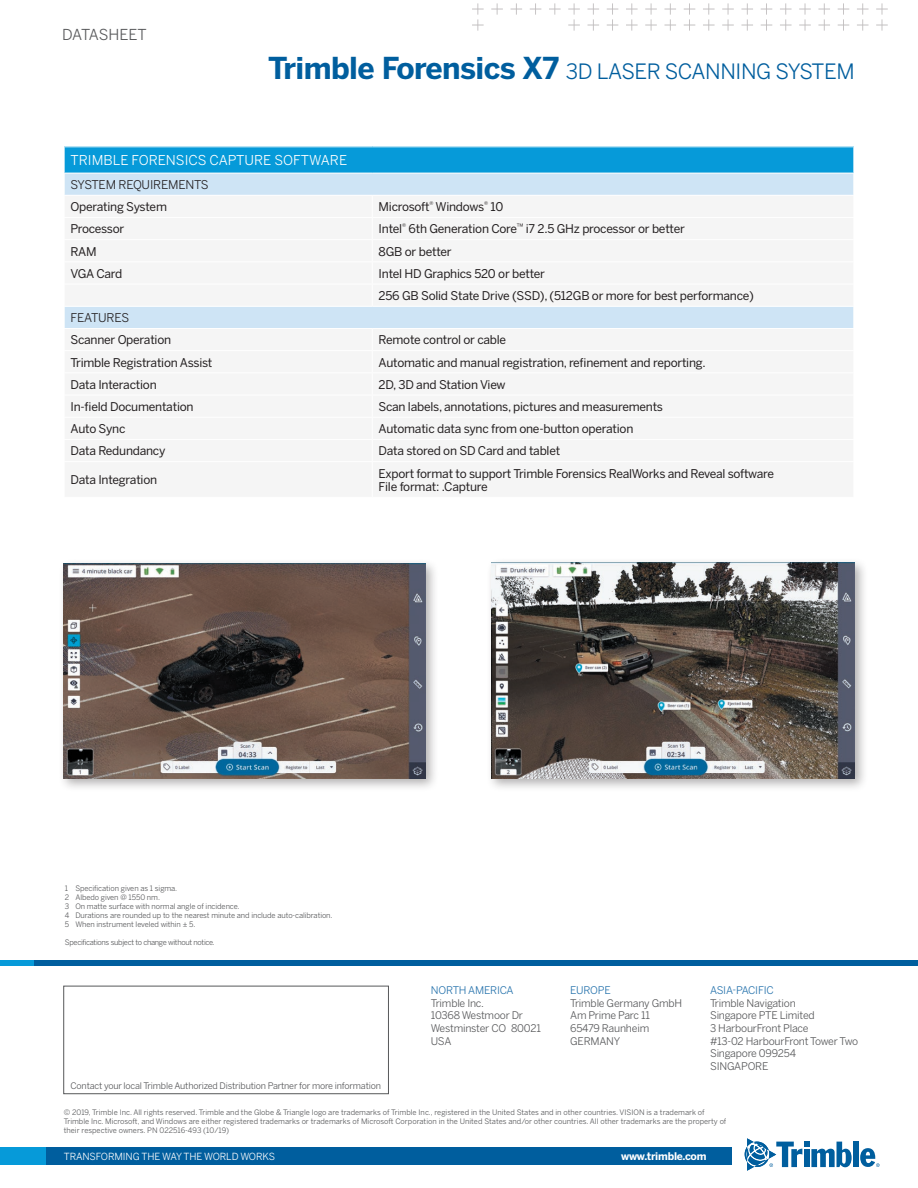
<style>
.page{position:relative;width:918px;height:1188px;background:#fff}
.page>*{position:absolute;margin:0;border:0;box-sizing:border-box;transform-origin:0 0}
.t1{font:21px "Benton Sans";letter-spacing:-.02em;color:#005e9e}
.t2{font:15px "Benton Sans";letter-spacing:-.01em;color:#57585a}
.t3{font:13.5px "Benton Sans";color:#fff}
.t4{font:12px/22.2px "Benton Sans";letter-spacing:-.02em;color:#231f20}
.t5{font:12px "Benton Sans";letter-spacing:-.015em;color:#231f20}
.t6{font:10.5px/12.6px "Benton Sans";letter-spacing:-.02em;color:#57585a}
.t7{font:10.5px "Benton Sans";letter-spacing:-.02em;color:#2572ac}
.t8{font:700 10.5px "Benton Sans";letter-spacing:-.02em;color:#fff}
.t9{font:9.75px "Benton Sans";letter-spacing:-.01em;color:#fff}
.t10{font:9px "Benton Sans";letter-spacing:-.02em;color:#57585a}
.t11{font:7.5px/9px "Benton Sans";letter-spacing:-.01em;color:#57585a}
.t12{font:7.5px "Benton Sans";letter-spacing:-.04em;color:#57585a}
.s1{font-weight:700;font-size:30px}
</style>
<div class="page">
<svg style="left:472px;top:3px;width:416px;height:28px"></svg>
<div style="left:64px;top:147px;width:790px;height:26px;background:#069ad9"></div>
<div style="left:65px;top:174px;width:788px;height:21px;background:#cee4f5"></div>
<div style="left:65px;top:307px;width:788px;height:21px;background:#cee4f5"></div>
<svg style="left:64px;top:147px;width:1px;height:181px"></svg>
<svg style="left:853px;top:147px;width:1px;height:181px"></svg>
<hr style="left:64px;top:173px;width:308px;height:1px;background:#fff">
<hr style="left:372px;top:173px;width:482px;height:1px;background:#fff">
<hr style="left:64px;top:195px;width:308px;height:1px;background:#fff">
<hr style="left:372px;top:195px;width:482px;height:1px;background:#fff">
<hr style="left:64px;top:306px;width:308px;height:1px;background:#fff">
<hr style="left:372px;top:306px;width:482px;height:1px;background:#fff">
<div style="left:59px;top:558px;width:380px;height:234px;background:#231f20;opacity:.35"></div>
<img style="left:64px;top:563px;width:361px;height:215px">
<div style="left:487px;top:558px;width:381px;height:234px;background:#231f20;opacity:.35"></div>
<img style="left:492px;top:563px;width:362px;height:215px">
<div style="left:64px;top:986px;width:325px;height:108px;border:1px solid #57585a"></div>
<div style="left:853px;top:1142px;width:6px;height:25px;background:#005e9e"></div>
<svg style="left:745px;top:1138px;width:107px;height:33px"></svg>
<svg style="left:860px;top:1148px;width:20px;height:19px"></svg>
<div style="left:0;top:1148px;width:732px;height:17px;background:#069ad9"></div>
<div style="left:47px;top:1148px;width:685px;height:17px;background:#005e9e"></div>
<div style="left:0;top:960px;width:58px;height:6px;background:#069ad9"></div>
<div style="left:34px;top:960px;width:884px;height:6px;background:#005e9e"></div>
<p class="t2" style="left:62px;top:24px;width:86px">DATASHEET</p>
<h1 class="t1" style="left:268px;top:57px;width:588px"><span class="s1">Trimble Forensics X7</span> 3D LASER SCANNING SYSTEM</h1>
<p class="t3" style="left:71px;top:150px;width:278px">TRIMBLE FORENSICS CAPTURE SOFTWARE</p>
<p class="t5" style="left:71px;top:176px;width:140px">SYSTEM REQUIREMENTS</p>
<p class="t4" style="left:71px;top:195px;width:98px">Operating System</p>
<p class="t4" style="left:379px;top:195px;width:126px">Microsoft<sup>®</sup> Windows<sup>®</sup> 10</p>
<p class="t4" style="left:71px;top:217px;width:55px">Processor</p>
<p class="t4" style="left:379px;top:217px;width:308px">Intel<sup>®</sup> 6th Generation Core<sup>™</sup> i7 2.5 GHz processor or better</p>
<p class="t4" style="left:71px;top:239px;width:28px">RAM</p>
<p class="t4" style="left:379px;top:239px;width:75px">8GB or better</p>
<p class="t4" style="left:71px;top:262px;width:53px">VGA Card</p>
<p class="t4" style="left:379px;top:262px;width:377px">Intel HD Graphics 520 or better<br>256 GB Solid State Drive (SSD), (512GB or more for best performance)</p>
<p class="t5" style="left:71px;top:309px;width:60px">FEATURES</p>
<p class="t4" style="left:71px;top:328px;width:102px">Scanner Operation</p>
<p class="t4" style="left:379px;top:328px;width:129px">Remote control or cable</p>
<p class="t4" style="left:71px;top:350px;width:143px">Trimble Registration Assist</p>
<p class="t4" style="left:379px;top:350px;width:329px">Automatic and manual registration, refinement and reporting.</p>
<p class="t4" style="left:71px;top:373px;width:88px">Data Interaction</p>
<p class="t4" style="left:379px;top:373px;width:129px">2D, 3D and Station View</p>
<p class="t4" style="left:71px;top:395px;width:125px">In-field Documentation</p>
<p class="t4" style="left:379px;top:395px;width:286px">Scan labels, annotations, pictures and measurements</p>
<p class="t4" style="left:71px;top:417px;width:56px">Auto Sync</p>
<p class="t4" style="left:379px;top:417px;width:256px">Automatic data sync from one-button operation</p>
<p class="t4" style="left:71px;top:439px;width:96px">Data Redundancy</p>
<p class="t4" style="left:379px;top:439px;width:183px">Data stored on SD Card and tablet</p>
<p class="t4" style="left:71px;top:468px;width:88px">Data Integration</p>
<p class="t4" style="left:379px;top:466px;width:397px;line-height:13.5px">Export format to support Trimble Forensics RealWorks and Reveal software<br>File format: .Capture</p>
<p class="t11" style="left:65px;top:884px;width:269px">1 Specification given as 1 sigma.<br>2 Albedo given @ 1550 nm.<br>3 On matte surface with normal angle of incidence.<br>4 Durations are rounded up to the nearest minute and include auto-calibration.<br>5 When instrument leveled within ± 5.</p>
<p class="t12" style="left:65px;top:937px;width:151px">Specifications subject to change without notice.</p>
<p class="t10" style="left:71px;top:1079px;width:312px">Contact your local Trimble Authorized Distribution Partner for more information</p>
<p class="t7" style="left:431px;top:983px;width:84px">NORTH AMERICA</p>
<p class="t6" style="left:431px;top:996px;width:112px">Trimble Inc.<br>10368 Westmoor Dr<br>Westminster CO 80021<br>USA</p>
<p class="t7" style="left:570px;top:983px;width:42px">EUROPE</p>
<p class="t6" style="left:570px;top:996px;width:113px">Trimble Germany GmbH<br>Am Prime Parc 11<br>65479 Raunheim<br>GERMANY</p>
<p class="t7" style="left:710px;top:983px;width:65px">ASIA-PACIFIC</p>
<p class="t6" style="left:710px;top:996px;width:150px">Trimble Navigation<br>Singapore PTE Limited<br>3 HarbourFront Place<br>#13-02 HarbourFront Tower Two<br>Singapore 099254<br>SINGAPORE</p>
<p class="t11" style="left:64px;top:1107px;width:664px">© 2019, Trimble Inc. All rights reserved. Trimble and the Globe &amp; Triangle logo are trademarks of Trimble Inc., registered in the United States and in other countries. VISION is a trademark of<br>Trimble Inc. Microsoft, and Windows are either registered trademarks or trademarks of Microsoft Corporation in the United States and/or other countries. All other trademarks are the property of their respective owners. PN 022516-493 (10/19)</p>
<p class="t8" style="left:621px;top:1149px;width:87px">www.trimble.com</p>
<p class="t9" style="left:64px;top:1150px;width:213px">TRANSFORMING THE WAY THE WORLD WORKS</p>
</div>
